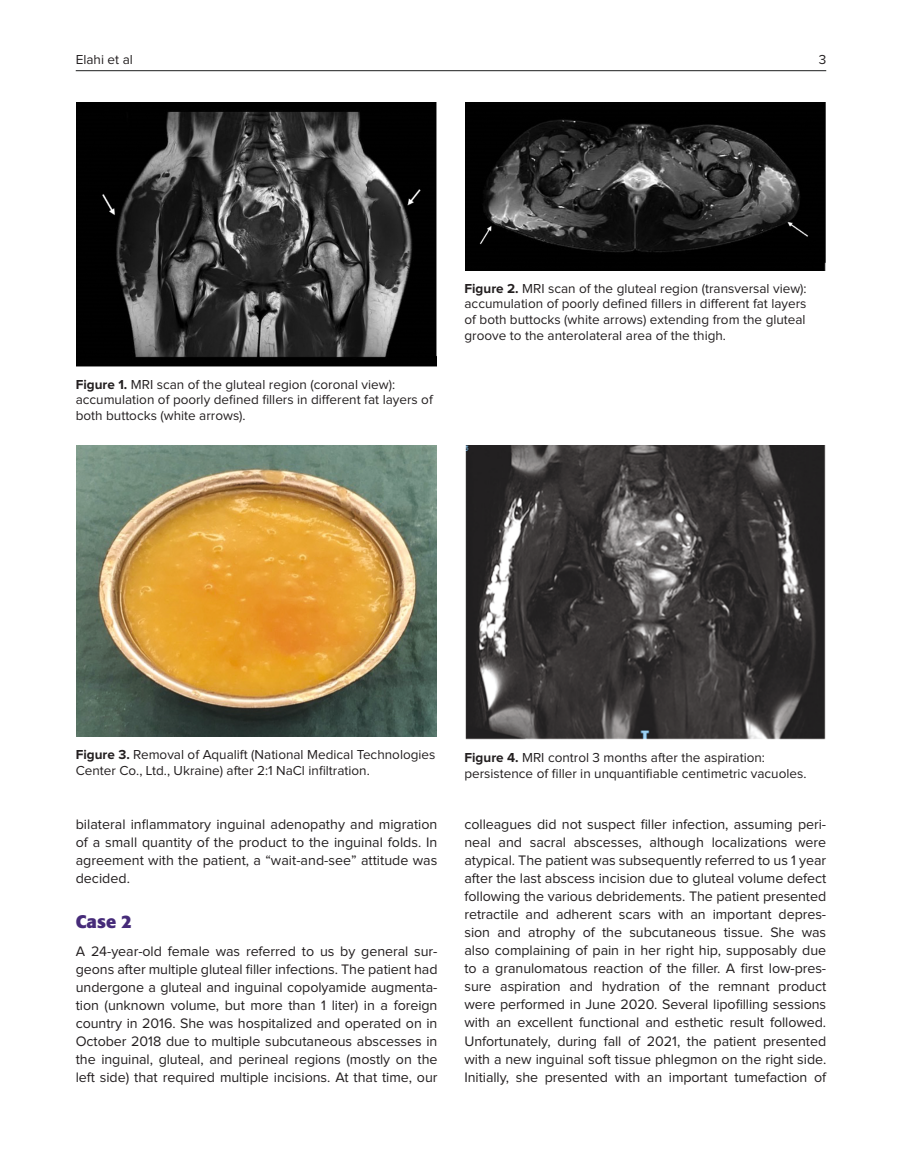
<style>
.page{position:relative;width:902px;height:1174px;background:#fff}
.page>*{position:absolute;margin:0;border:0;box-sizing:border-box;transform-origin:0 0}
.HeadB{font:700 18px "Formata";color:#462b79}
.Text{font:14.25px/18px "Proxima Nova";letter-spacing:-.005em;color:#231f20;text-align:justify}
.TextInd{font:14.25px/18px "Proxima Nova";color:#231f20;text-align:justify}
.FigCapt{font:13.5px/15.8px "Proxima Nova";color:#231f20}
.s1{font-weight:700}
</style>
<div class="page">
<hr style="left:76px;top:70px;width:750px;height:1px;background:#1d1e1f">
<img style="left:76px;top:102px;width:360px;height:264px">
<img style="left:465px;top:102px;width:360px;height:168px">
<img style="left:76px;top:446px;width:361px;height:290px">
<img style="left:465px;top:446px;width:360px;height:293px">
<p class="FigCapt" style="left:76px;top:52px;width:59px">Elahi et al</p>
<p class="FigCapt" style="left:818px;top:52px;width:9px">3</p>
<p class="FigCapt" style="left:76px;top:377px;width:358px"><span class="s1">Figure 1.</span> MRI scan of the gluteal region (coronal view): accumulation of poorly defined fillers in different fat layers of both buttocks (white arrows).</p>
<p class="FigCapt" style="left:464px;top:281px;width:343px;text-align:justify"><span class="s1">Figure 2.</span> MRI scan of the gluteal region (transversal view): accumulation of poorly defined fillers in different fat layers of both buttocks (white arrows) extending from the gluteal groove to the anterolateral area of the thigh.</p>
<p class="FigCapt" style="left:76px;top:747px;width:361px"><span class="s1">Figure 3.</span> Removal of Aqualift (National Medical Technologies<br>Center Co., Ltd., Ukraine) after 2:1 NaCl infiltration.</p>
<p class="FigCapt" style="left:464px;top:750px;width:343px"><span class="s1">Figure 4.</span> MRI control 3 months after the aspiration: persistence of filler in unquantifiable centimetric vacuoles.</p>
<p class="TextInd" style="left:76px;top:815px;width:363px">bilateral inflammatory inguinal adenopathy and migration of a small quantity of the product to the inguinal folds. In agreement with the patient, a “wait-and-see” attitude was decided.</p>
<h3 class="HeadB" style="left:76px;top:910px;width:58px">Case 2</h3>
<p class="Text" style="left:76px;top:943px;width:363px">A 24-year-old female was referred to us by general sur&shy;geons after multiple gluteal filler infections. The patient had undergone a gluteal and inguinal copolyamide augmenta&shy;tion (unknown volume, but more than 1 liter) in a foreign country in 2016. She was hospitalized and operated on in October 2018 due to multiple subcutaneous abscesses in the inguinal, gluteal, and perineal regions (mostly on the left side) that required multiple incisions. At that time, our</p>
<p class="Text" style="left:464px;top:816px;width:363px">colleagues did not suspect filler infection, assuming peri&shy;neal and sacral abscesses, although localizations were atypical. The patient was subsequently referred to us 1 year after the last abscess incision due to gluteal volume defect following the various debridements. The patient presented retractile and adherent scars with an important depres&shy;sion and atrophy of the subcutaneous tissue. She was also complaining of pain in her right hip, supposably due to a granulomatous reaction of the filler. A first low-pres&shy;sure aspiration and hydration of the remnant product were performed in June 2020. Several lipofilling sessions with an excellent functional and esthetic result followed.<br>Unfortunately, during fall of 2021, the patient presented with a new inguinal soft tissue phlegmon on the right side.<br>Initially, she presented with an important tumefaction of</p>
</div>
